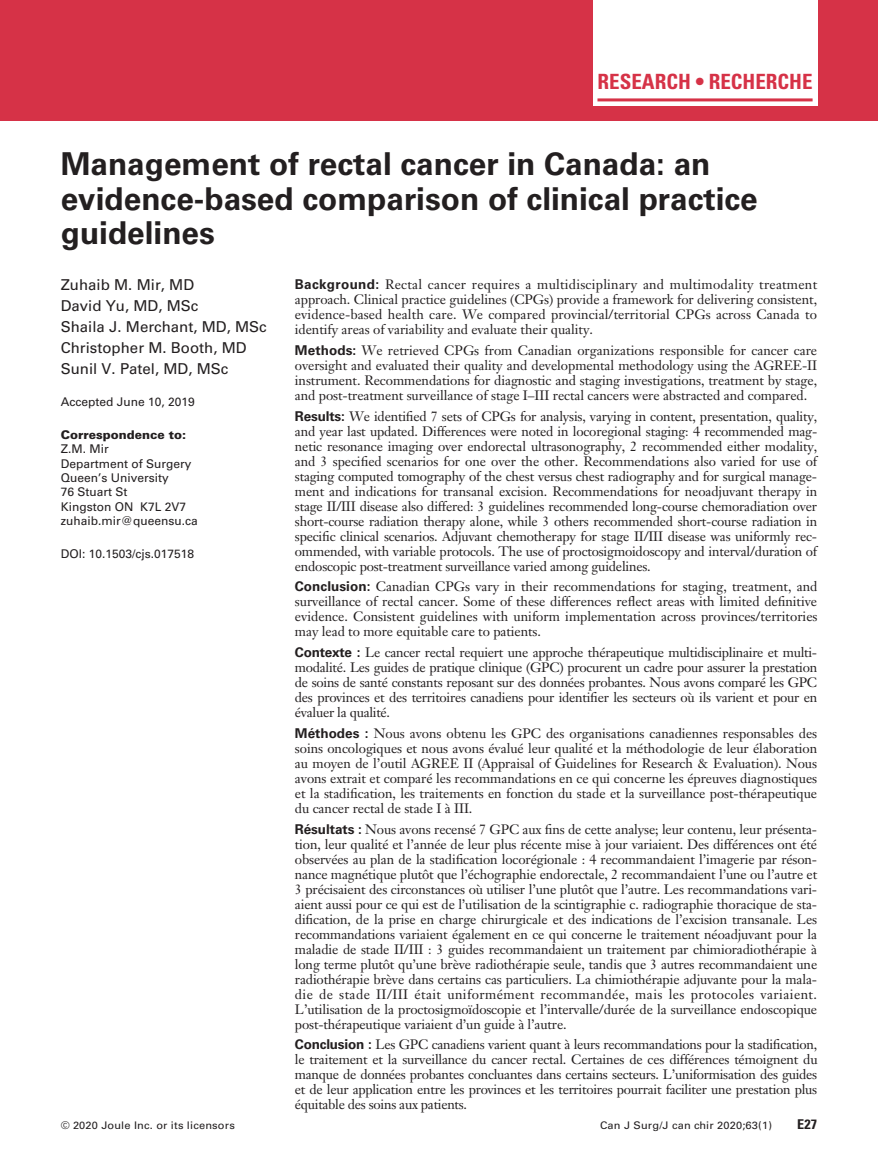
<style>
.page{position:relative;width:878px;height:1175px;background:#fff}
.page>*{position:absolute;margin:0;border:0;box-sizing:border-box;transform-origin:0 0}
.t1{font:700 31.5px/34.5px "Univers LT Std";color:#231f20}
.t2{font:700 condensed 21px "Univers LT Std";color:#d63247}
.t3{font:15px/21px "Univers LT Std";color:#231f20}
.t4{font:13.5px/15px "Janson Text LT Std";letter-spacing:-.005em;color:#231f20;text-align:justify}
.t5{font:700 condensed 13.5px "Univers LT Std";color:#231f20;scale:1.05 1}
.t6{font:12px/14.4px "Univers LT Std";color:#231f20}
.t7{font:900 12px "Univers LT Std";color:#231f20}
.t8{font:10.5px "Univers LT Std";letter-spacing:.015em;color:#231f20;scale:1.05 1}
.s1{font-family:"Univers LT Std";font-weight:700}
</style>
<div class="page">
<div style="left:0;top:0;width:878px;height:120px;background:#d63247"></div>
<div style="left:593px;top:0;width:224px;height:106px;background:#fff"></div>
<hr style="left:597px;top:98px;width:215px;height:3px;background:#d63247">
<h2 class="t2" style="left:597px;top:69px;width:216px">RESEARCH • RECHERCHE</h2>
<h1 class="t1" style="left:61px;top:147px;width:698px">Management of rectal cancer in Canada: an evidence-based comparison of clinical practice guidelines</h1>
<p class="t4" style="left:295px;top:277px;width:523px"><span class="s1">Background:</span> Rectal cancer requires a multidisciplinary and multimodality treatment approach. Clinical practice guidelines (CPGs) provide a framework for delivering consistent, evidence-based health care. We compared provincial/territorial CPGs across Canada to identify areas of variability and evaluate their quality.</p>
<p class="t4" style="left:295px;top:343px;width:524px"><span class="s1">Methods:</span> We retrieved CPGs from Canadian organizations responsible for cancer care oversight and evaluated their quality and developmental methodology using the AGREE-II instrument. Recommendations for diagnostic and staging investigations, treatment by stage, and post-treatment surveillance of stage I–III rectal cancers were abstracted and compared.</p>
<p class="t4" style="left:295px;top:408px;width:524px"><span class="s1">Results:</span> We identified 7 sets of CPGs for analysis, varying in content, presentation, quality, and year last updated. Differences were noted in locoregional staging: 4 recommended mag&shy;netic resonance imaging over endorectal ultrasonography, 2 recommended either modality, and 3 specified scenarios for one over the other. Recommendations also varied for use of staging computed tomography of the chest versus chest radiography and for surgical manage&shy;ment and indications for transanal excision. Recommendations for neoadjuvant therapy in stage II/III disease also differed: 3 guidelines recommended long-course chemoradiation over short-course radiation therapy alone, while 3 others recommended short-course radiation in specific clinical scenarios. Adjuvant chemotherapy for stage II/III disease was uniformly rec&shy;ommended, with variable protocols. The use of proctosigmoidoscopy and interval/duration of endoscopic post-treatment surveillance varied among guidelines.</p>
<p class="t4" style="left:295px;top:579px;width:524px"><span class="s1">Conclusion:</span> Canadian CPGs vary in their recommendations for staging, treatment, and surveillance of rectal cancer. Some of these differences reflect areas with limited definitive evidence. Consistent guidelines with uniform implementation across provinces/territories may lead to more equitable care to patients.</p>
<p class="t4" style="left:295px;top:645px;width:524px"><span class="s1">Contexte :</span> Le cancer rectal requiert une approche thérapeutique multidisciplinaire et multi&shy;modalité. Les guides de pratique clinique (GPC) procurent un cadre pour assurer la prestation de soins de santé constants reposant sur des données probantes. Nous avons comparé les GPC des provinces et des territoires canadiens pour identifier les secteurs où ils varient et pour en évaluer la qualité.</p>
<p class="t4" style="left:295px;top:725px;width:524px"><span class="s1">Méthodes :</span> Nous avons obtenu les GPC des organisations canadiennes responsables des soins oncologiques et nous avons évalué leur qualité et la méthodologie de leur élaboration au moyen de l’outil AGREE II (Appraisal of Guidelines for Research &amp; Evaluation). Nous avons extrait et comparé les recommandations en ce qui concerne les épreuves diagnostiques et la stadification, les traitements en fonction du stade et la surveillance post-thérapeutique du cancer rectal de stade I à III.</p>
<p class="t4" style="left:295px;top:821px;width:524px"><span class="s1">Résultats :</span> Nous avons recensé 7 GPC aux fins de cette analyse; leur contenu, leur présenta&shy;tion, leur qualité et l’année de leur plus récente mise à jour variaient. Des différences ont été observées au plan de la stadification locorégionale : 4 recommandaient l’imagerie par réson&shy;nance magnétique plutôt que l’échographie endorectale, 2 recommandaient l’une ou l’autre et 3 précisaient des circonstances où utiliser l’une plutôt que l’autre. Les recommandations vari&shy;aient aussi pour ce qui est de l’utilisation de la scintigraphie c. radiographie thoracique de sta&shy;dification, de la prise en charge chirurgicale et des indications de l’excision transanale. Les recommandations variaient également en ce qui concerne le traitement néoadjuvant pour la maladie de stade II/III : 3 guides recommandaient un traitement par chimioradiothérapie à long terme plutôt qu’une brève radiothérapie seule, tandis que 3 autres recommandaient une radiothérapie brève dans certains cas particuliers. La chimiothérapie adjuvante pour la mala&shy;die de stade II/III était uniformément recommandée, mais les protocoles variaient.<br>L’utilisation de la proctosigmoïdoscopie et l’intervalle/durée de la surveillance endoscopique post-thérapeutique variaient d’un guide à l’autre.</p>
<p class="t4" style="left:295px;top:1037px;width:524px"><span class="s1">Conclusion :</span> Les GPC canadiens varient quant à leurs recommandations pour la stadification, le traitement et la surveillance du cancer rectal. Certaines de ces différences témoignent du manque de données probantes concluantes dans certains secteurs. L’uniformisation des guides et de leur application entre les provinces et les territoires pourrait faciliter une prestation plus équitable des soins aux patients.</p>
<p class="t3" style="left:61px;top:274px;width:207px">Zuhaib M. Mir, MD<br>David Yu, MD, MSc<br>Shaila J. Merchant, MD, MSc<br>Christopher M. Booth, MD<br>Sunil V. Patel, MD, MSc</p>
<p class="t6" style="left:61px;top:395px;width:136px">Accepted June 10, 2019</p>
<p class="t7" style="left:61px;top:427px;width:127px">Correspondence to:</p>
<p class="t6" style="left:61px;top:442px;width:138px">Z.M. Mir<br>Department of Surgery<br>Queen’s University<br>76 Stuart St<br>Kingston ON K7L 2V7 zuhaib.mir@queensu.ca</p>
<p class="t6" style="left:61px;top:546px;width:135px">DOI: 10.1503/cjs.017518</p>
<p class="t8" style="left:61px;top:1119px;width:167px">© 2020 Joule Inc. or its licensors</p>
<p class="t8" style="left:600px;top:1119px;width:165px">Can J Surg/J can chir 2020;63(1)</p>
<p class="t5" style="left:797px;top:1116px;width:21px">E27</p>
</div>
